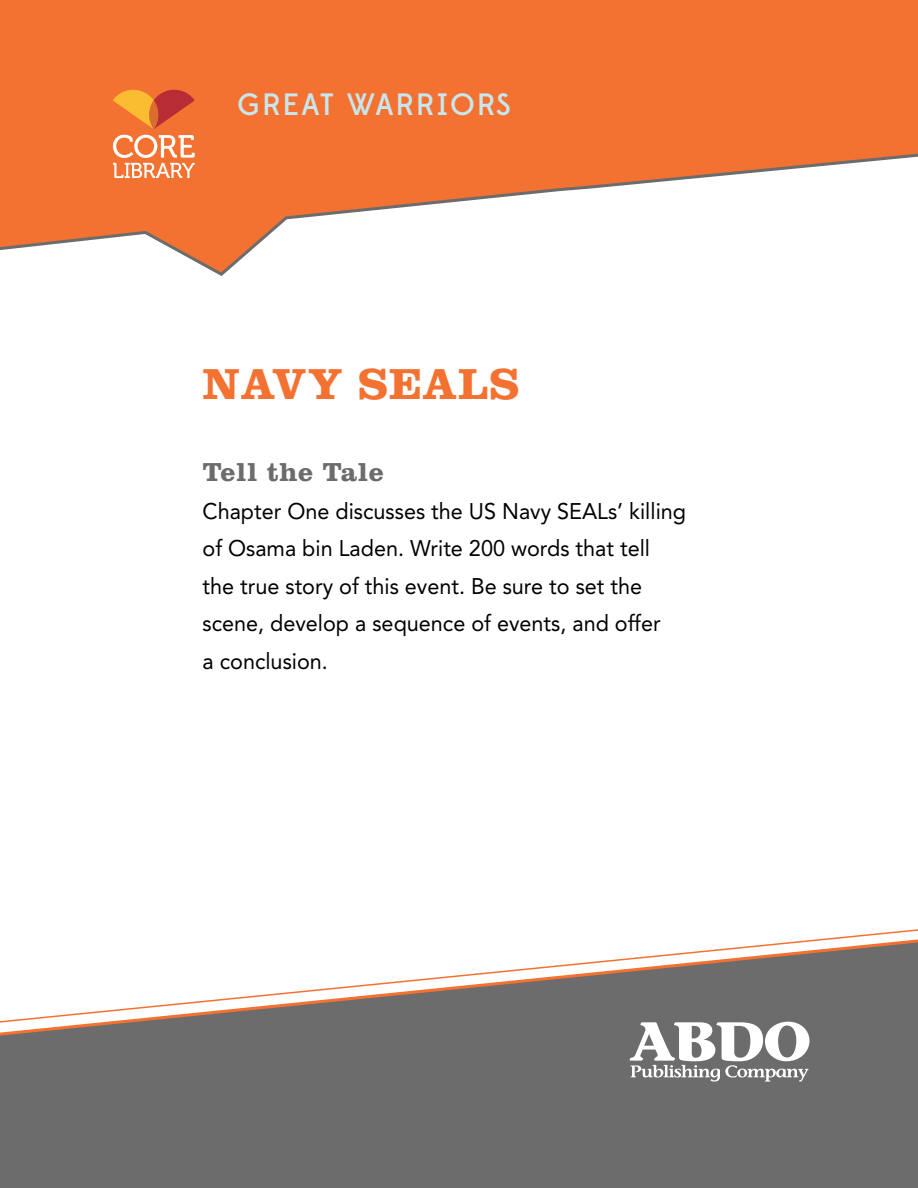
<style>
.page{position:relative;width:918px;height:1188px;background:#fff}
.page>*{position:absolute;margin:0;border:0;box-sizing:border-box;transform-origin:0 0}
.t1{font:700 45px "Clarendon";letter-spacing:.02em;color:#f37231}
.t2{font:500 30.9px "Edmondsans";letter-spacing:.06em;color:#c8e6ed}
.t3{font:700 27px "Clarendon";letter-spacing:.02em;color:#6c6c6c}
.t4{font:22.5px/37.5px "Avenir LT Std";color:#000;scale:.96 1}
</style>
<div class="page">
<svg style="left:0;top:0;width:918px;height:276px"></svg>
<div style="left:0;top:1033px;width:918px;height:155px;background:#6c6c6c"></div>
<svg style="left:0;top:929px;width:918px;height:104px"></svg>
<svg style="left:113px;top:135px;width:82px;height:43px"></svg>
<svg style="left:113px;top:86px;width:82px;height:43px;background:#e57231"></svg>
<svg style="left:630px;top:1022px;width:179px;height:60px"></svg>
<h2 class="t2" style="left:237px;top:86px;width:275px">GREAT WARRIORS</h2>
<h1 class="t1" style="left:202px;top:357px;width:316px">Navy SEALs</h1>
<p class="t3" style="left:202px;top:456px;width:183px">Tell the Tale</p>
<p class="t4" style="left:202px;top:492px;width:505px">Chapter One discusses the US Navy SEALs’ killing of Osama bin Laden. Write 200 words that tell the true story of this event. Be sure to set the scene, develop a sequence of events, and offer<br>a conclusion.</p>
</div>
